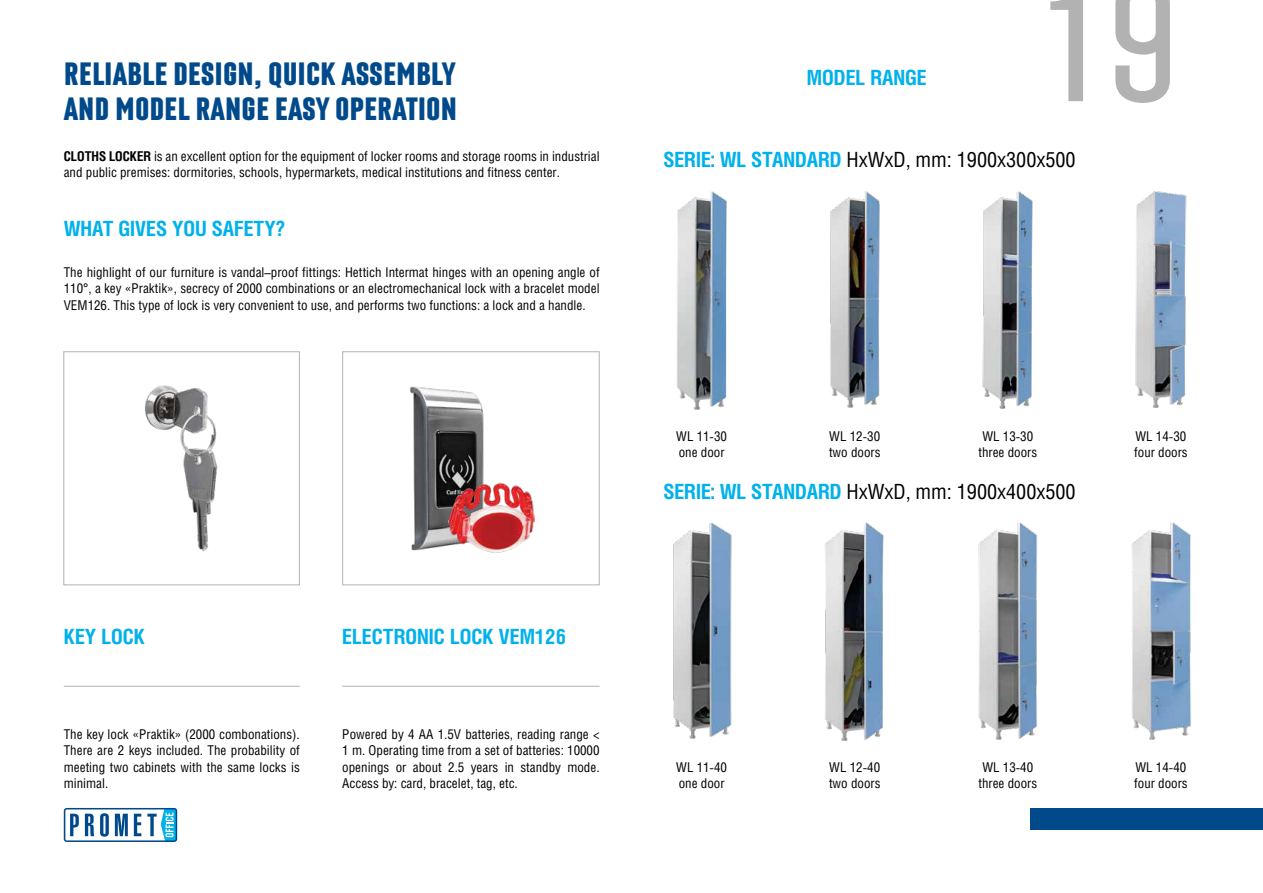
<style>
.page{position:relative;width:1263px;height:893px;background:#fff}
.page>*{position:absolute;margin:0;border:0;box-sizing:border-box;transform-origin:0 0}
.t1{font:300 165px "Laqonic 4 F Unicase";color:#b3b2b2}
.t2{font:700 31.5px "Laqonic 4 F Unicase";color:#004a8b}
.t3{font:21px "Helios Cond C";color:#000}
.t4{font:700 21px "Helios Cond C";color:#00b1eb}
.t5{font:13.5px/16.2px "Helios Cond C";color:#000}
.s1{font-weight:700}
.s2{font-weight:700;color:#00b1eb}
</style>
<div class="page">
<div style="left:1031px;top:808px;width:232px;height:21px;background:#004a8b"></div>
<img style="left:677px;top:191px;width:50px;height:219px">
<img style="left:982px;top:191px;width:51px;height:218px">
<img style="left:830px;top:191px;width:50px;height:217px">
<img style="left:1135px;top:191px;width:52px;height:217px">
<img style="left:673px;top:523px;width:59px;height:216px">
<img style="left:978px;top:523px;width:60px;height:217px">
<img style="left:824px;top:523px;width:60px;height:217px">
<img style="left:1131px;top:523px;width:60px;height:217px">
<hr style="left:64px;top:686px;width:236px;height:1px;background:#b3b2b2">
<hr style="left:342px;top:686px;width:258px;height:1px;background:#b3b2b2">
<svg style="left:64px;top:808px;width:113px;height:34px"></svg>
<div style="left:63px;top:351px;width:237px;height:234px;border:1px solid #b3b2b2"></div>
<div style="left:342px;top:351px;width:258px;height:234px;border:1px solid #b3b2b2"></div>
<img style="left:145px;top:385px;width:73px;height:167px">
<img style="left:410px;top:386px;width:74px;height:165px">
<img style="left:447px;top:483px;width:87px;height:69px">
<h2 class="t2" style="left:64px;top:57px;width:393px">RELIABLE DESIGN, QUICK ASSEMBLY</h2>
<h3 class="t4" style="left:807px;top:65px;width:121px">MODEL RANGE</h3>
<h2 class="t2" style="left:64px;top:91px;width:395px">AND MODEL RANGE EASY OPERATION</h2>
<h1 class="t1" style="left:1036px;top:-46px;width:144px">19</h1>
<p class="t5" style="left:64px;top:148px;width:537px"><span class="s1">CLOTHS LOCKER</span> is an excellent option for the equipment of locker rooms and storage rooms in industrial and public premises: dormitories, schools, hypermarkets, medical institutions and fitness center.</p>
<h3 class="t4" style="left:64px;top:216px;width:223px">WHAT GIVES YOU SAFETY?</h3>
<p class="t5" style="left:64px;top:264px;width:537px;text-align:justify">The highlight of our furniture is vandal–proof fittings: Hettich Intermat hinges with an opening angle of 110°, a key «Praktik», secrecy of 2000 combinations or an electromechanical lock with a bracelet model VEM126. This type of lock is very convenient to use, and performs two functions: a lock and a handle.</p>
<h3 class="t4" style="left:64px;top:624px;width:83px">KEY LOCK</h3>
<h3 class="t4" style="left:342px;top:624px;width:225px">ELECTRONIC LOCK VEM126</h3>
<p class="t5" style="left:64px;top:726px;width:237px;text-align:justify">The key lock «Praktik» (2000 combonations).<br>There are 2 keys included. The probability of meeting two cabinets with the same locks is minimal.</p>
<p class="t5" style="left:342px;top:726px;width:259px;text-align:justify">Powered by 4 AA 1.5V batteries, reading range &lt; 1 m. Operating time from a set of batteries: 10000 openings or about 2.5 years in standby mode.<br>Access by: card, bracelet, tag, etc.</p>
<h3 class="t3" style="left:663px;top:147px;width:414px"><span class="s2">SERIE: WL STANDARD</span> HхWхD, mm: 1900х300х500</h3>
<p class="t5" style="left:676px;top:428px;width:52px">WL 11-30 one door</p>
<p class="t5" style="left:978px;top:428px;width:60px">WL 13-30 three doors</p>
<p class="t5" style="left:829px;top:428px;width:53px">WL 12-30 two doors</p>
<p class="t5" style="left:1134px;top:428px;width:55px">WL 14-30 four doors</p>
<h3 class="t3" style="left:663px;top:479px;width:414px"><span class="s2">SERIE: WL STANDARD</span> HхWхD, mm: 1900х400х500</h3>
<p class="t5" style="left:676px;top:758px;width:52px">WL 11-40 one door</p>
<p class="t5" style="left:978px;top:758px;width:60px">WL 13-40 three doors</p>
<p class="t5" style="left:829px;top:758px;width:53px">WL 12-40 two doors</p>
<p class="t5" style="left:1134px;top:758px;width:55px">WL 14-40 four doors</p>
</div>
